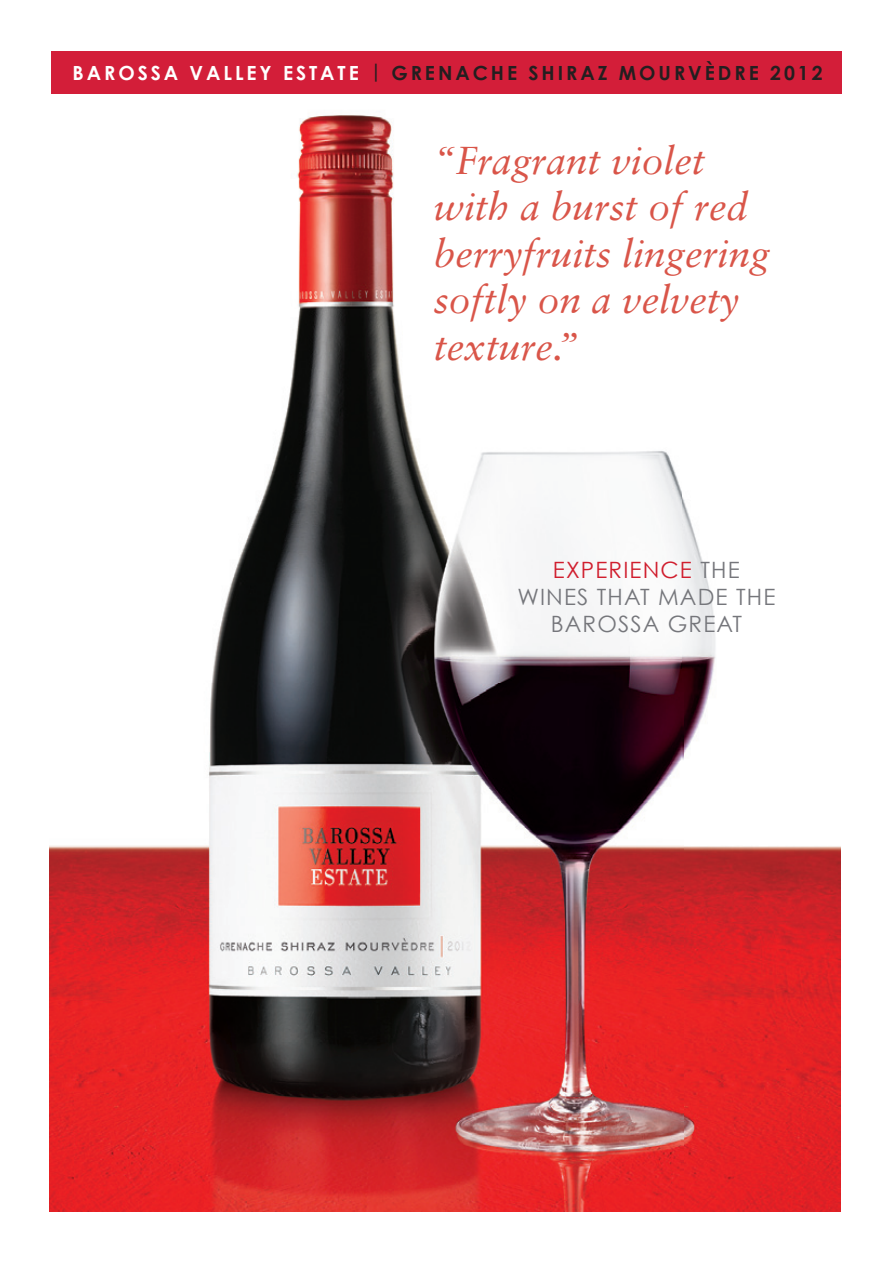
<style>
.page{position:relative;width:893px;height:1263px;background:#fff}
.page>*{position:absolute;margin:0;border:0;box-sizing:border-box;transform-origin:0 0}
.t1{font:italic 39px/46.5px "Sabon";color:#d95549}
.t2{font:22.5px/27px "Century Gothic";letter-spacing:.05em;color:#75767b;text-align:center}
.t3{font:700 19.5px "Century Gothic";letter-spacing:.15em;color:#231f20}
.s1{color:#fff}
.s2{color:#d01e2e}
</style>
<div class="page">
<img style="left:211px;top:115px;width:471px;height:568px">
<img style="left:682px;top:496px;width:159px;height:716px">
<img style="left:50px;top:683px;width:633px;height:529px">
<div style="left:51px;top:51px;width:791px;height:43px;background:#d31e39"></div>
<p class="t3" style="left:73px;top:60px;width:751px"><span class="s1">BAROSSA VALLEY ESTATE</span> | GRENACHE SHIRAZ MOURVÈDRE 2012</p>
<p class="t1" style="left:434px;top:137px;width:337px">“Fragrant violet with a burst of red berryfruits lingering softly on a velvety texture.”</p>
<p class="t2" style="left:517px;top:556px;width:260px"><span class="s2">EXPERIENCE</span> THE<br>WINES THAT MADE THE<br>BAROSSA GREAT</p>
</div>
